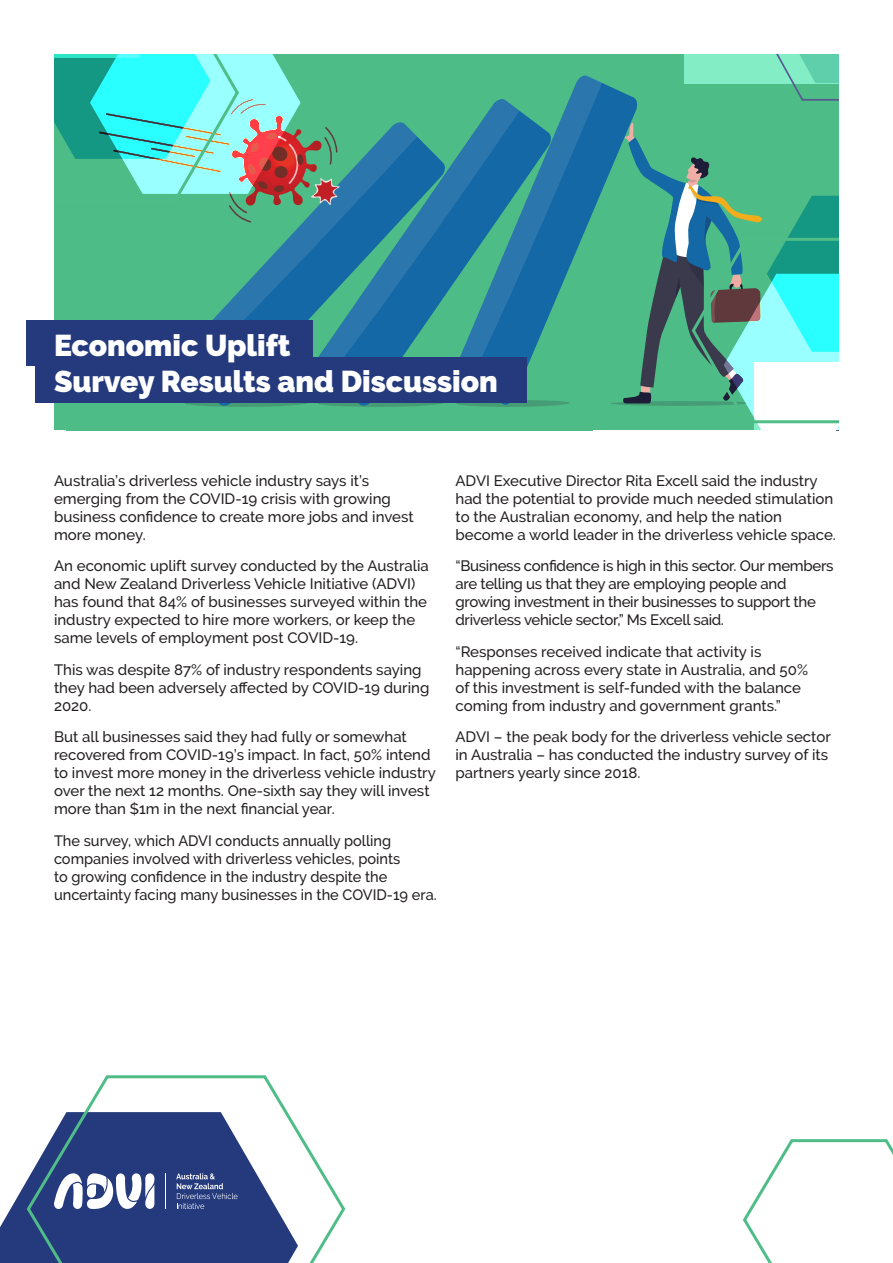
<style>
.page{position:relative;width:893px;height:1263px;background:#fff}
.page>*{position:absolute;margin:0;border:0;box-sizing:border-box;transform-origin:0 0}
.t1{font:900 30px/36px "Raleway";color:#fff}
.t2{font:500 15px/18px "Raleway";color:#231f20}
.t3{font:500 15px/18px "Raleway";letter-spacing:-.02em;color:#231f20}
</style>
<div class="page">
<div style="left:54px;top:54px;width:785px;height:376px;background:#4dbc86"></div>
<svg style="left:552px;top:75px;width:86px;height:331px"></svg>
<svg style="left:552px;top:76px;width:50px;height:311px"></svg>
<svg style="left:456px;top:111px;width:96px;height:296px"></svg>
<svg style="left:446px;top:99px;width:74px;height:259px"></svg>
<svg style="left:185px;top:136px;width:261px;height:271px"></svg>
<svg style="left:185px;top:122px;width:232px;height:236px"></svg>
<svg style="left:684px;top:54px;width:155px;height:47px"></svg>
<div style="left:27px;top:320px;width:286px;height:46px;background:#243a7c"></div>
<div style="left:35px;top:358px;width:491px;height:45px;background:#243a7c"></div>
<svg style="left:0;top:1184px;width:25px;height:79px"></svg>
<svg style="left:25px;top:1075px;width:321px;height:188px"></svg>
<svg style="left:743px;top:1139px;width:150px;height:124px"></svg>
<svg style="left:621px;top:122px;width:218px;height:308px"></svg>
<svg style="left:54px;top:54px;width:286px;height:169px"></svg>
<h1 class="t1" style="left:54px;top:327px;width:445px">Economic Uplift<br>Survey Results and Discussion</h1>
<p class="t2" style="left:54px;top:471px;width:361px">Australia’s driverless vehicle industry says it’s emerging from the COVID-19 crisis with growing business confidence to create more jobs and invest more money.</p>
<p class="t2" style="left:54px;top:557px;width:376px">An economic uplift survey conducted by the Australia and New Zealand Driverless Vehicle Initiative (ADVI) has found that 84% of businesses surveyed within the industry expected to hire more workers, or keep the same levels of employment post COVID-19.</p>
<p class="t2" style="left:54px;top:660px;width:377px">This was despite 87% of industry respondents saying they had been adversely affected by COVID-19 during<br>2020.</p>
<p class="t2" style="left:54px;top:728px;width:383px">But all businesses said they had fully or somewhat recovered from COVID-19’s impact. In fact, 50% intend to invest more money in the driverless vehicle industry over the next 12 months. One-sixth say they will invest more than $1m in the next financial year.</p>
<p class="t2" style="left:54px;top:831px;width:384px">The survey, which ADVI conducts annually polling companies involved with driverless vehicles, points<br>to growing confidence in the industry despite the uncertainty facing many businesses in the COVID-19 era.</p>
<p class="t2" style="left:455px;top:471px;width:382px">ADVI Executive Director Rita Excell said the industry had the potential to provide much needed stimulation to the Australian economy, and help the nation become a world leader in the driverless vehicle space.</p>
<p class="t3" style="left:455px;top:557px;width:380px">“Business confidence is high in this sector. Our members are telling us that they are employing people and growing investment in their businesses to support the driverless vehicle sector,” Ms Excell said.</p>
<p class="t2" style="left:455px;top:642px;width:354px">“Responses received indicate that activity is happening across every state in Australia, and 50% of this investment is self-funded with the balance coming from industry and government grants.”</p>
<p class="t2" style="left:455px;top:728px;width:377px">ADVI – the peak body for the driverless vehicle sector in Australia – has conducted the industry survey of its partners yearly since 2018.</p>
</div>
